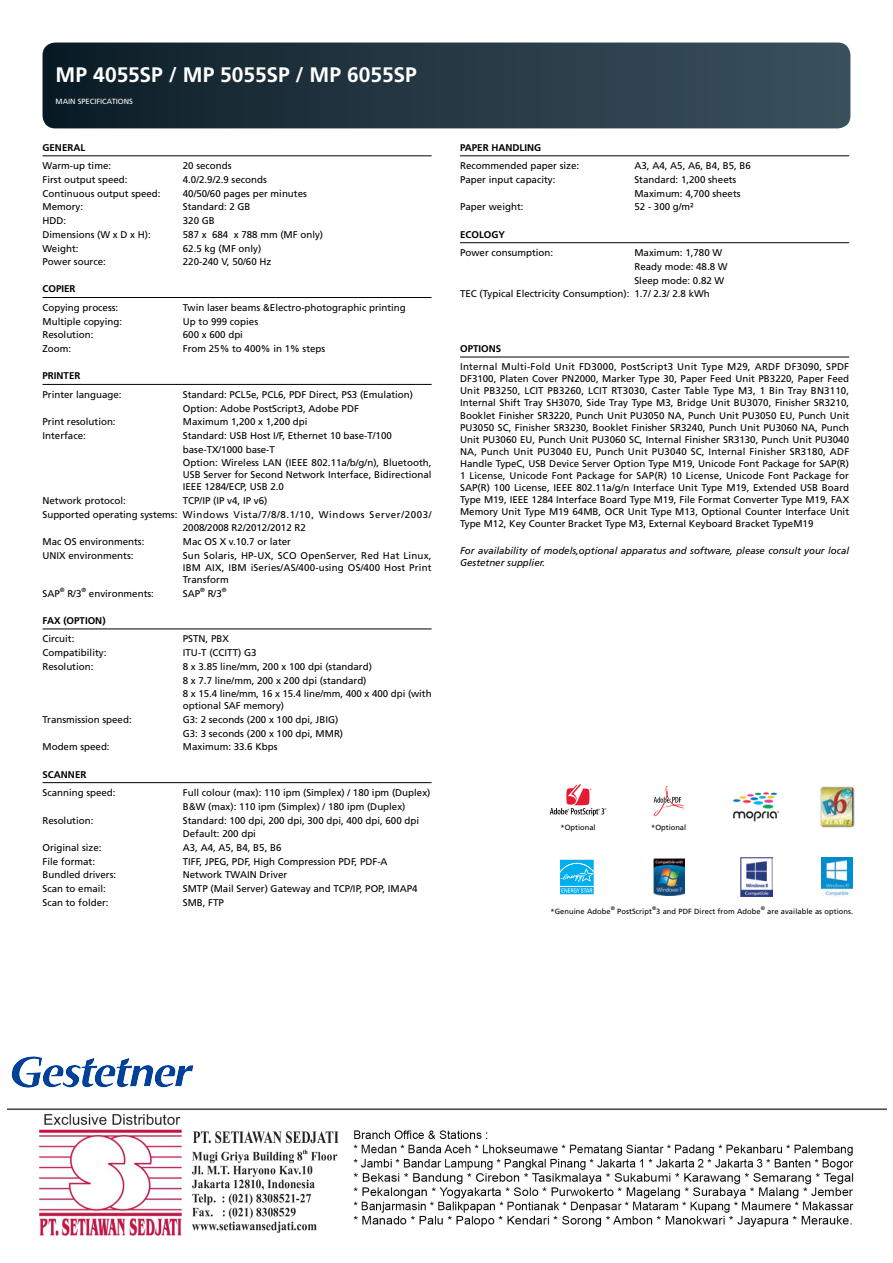
<style>
.page{position:relative;width:893px;height:1263px;background:#fff}
.page>*{position:absolute;margin:0;border:0;box-sizing:border-box;transform-origin:0 0}
.t1{font:700 21px "Frutiger LT Std";color:#fff}
.t2{font:9.75px/12px "Frutiger LT Pro";color:#000}
.t3{font:italic 9.75px/12px "Frutiger LT Std";color:#000}
.t4{font:9.75px "Frutiger LT Pro";letter-spacing:.06em;color:#000}
.t5{font:700 9.75px "Frutiger LT Std";color:#000}
.t6{font:7.5px "Frutiger LT Pro";letter-spacing:.01em;color:#000}
.t7{font:7.5px "Frutiger LT Std";color:#fff}
.t8{font:5.25px "Frutiger LT Pro";color:#000}
</style>
<div class="page">
<svg style="left:43px;top:43px;width:807px;height:85px;background:#243743"></svg>
<hr style="left:43px;top:155px;width:389px;height:1px;background:#000">
<hr style="left:43px;top:297px;width:389px;height:1px;background:#000">
<hr style="left:43px;top:384px;width:389px;height:1px;background:#000">
<hr style="left:43px;top:628px;width:389px;height:1px;background:#000">
<hr style="left:43px;top:782px;width:389px;height:1px;background:#000">
<hr style="left:460px;top:155px;width:389px;height:1px;background:#000">
<hr style="left:460px;top:242px;width:389px;height:1px;background:#000">
<hr style="left:460px;top:357px;width:389px;height:1px;background:#000">
<div style="left:559px;top:859px;width:35px;height:28px;background:#c9edfb"></div>
<svg style="left:559px;top:860px;width:35px;height:35px"></svg>
<img style="left:653px;top:858px;width:32px;height:38px">
<img style="left:741px;top:857px;width:31px;height:39px">
<img style="left:822px;top:858px;width:30px;height:38px">
<img style="left:820px;top:785px;width:35px;height:43px">
<img style="left:733px;top:792px;width:46px;height:30px">
<svg style="left:550px;top:784px;width:56px;height:32px"></svg>
<svg style="left:653px;top:786px;width:31px;height:31px"></svg>
<img style="left:7px;top:1108px;width:879px;height:128px">
<img style="left:11px;top:1056px;width:183px;height:32px">
<h1 class="t1" style="left:56px;top:63px;width:363px">MP 4055SP / MP 5055SP / MP 6055SP</h1>
<p class="t7" style="left:56px;top:97px;width:79px">MAIN SPECIFICATIONS</p>
<p class="t5" style="left:43px;top:142px;width:44px">GENERAL</p>
<p class="t2" style="left:43px;top:160px;width:70px">Warm-up time:</p>
<p class="t2" style="left:183px;top:160px;width:50px">20 seconds</p>
<p class="t2" style="left:43px;top:174px;width:87px">First output speed:</p>
<p class="t2" style="left:183px;top:174px;width:85px">4.0/2.9/2.9 seconds</p>
<p class="t2" style="left:43px;top:187px;width:120px">Continuous output speed:</p>
<p class="t2" style="left:183px;top:187px;width:126px">40/50/60 pages per minutes</p>
<p class="t2" style="left:43px;top:201px;width:42px">Memory:</p>
<p class="t2" style="left:183px;top:201px;width:69px">Standard: 2 GB</p>
<p class="t2" style="left:43px;top:215px;width:25px">HDD:</p>
<p class="t2" style="left:183px;top:215px;width:33px">320 GB</p>
<p class="t2" style="left:43px;top:228px;width:110px">Dimensions (W x D x H):</p>
<p class="t2" style="left:183px;top:228px;width:142px">587 x 684 x 788 mm (MF only)</p>
<p class="t2" style="left:43px;top:242px;width:38px">Weight:</p>
<p class="t2" style="left:183px;top:242px;width:80px">62.5 kg (MF only)</p>
<p class="t2" style="left:43px;top:256px;width:65px">Power source:</p>
<p class="t2" style="left:183px;top:256px;width:90px">220-240 V, 50/60 Hz</p>
<p class="t5" style="left:43px;top:283px;width:35px">COPIER</p>
<p class="t2" style="left:43px;top:302px;width:77px">Copying process:</p>
<p class="t2" style="left:183px;top:302px;width:225px">Twin laser beams &amp;Electro-photographic printing</p>
<p class="t2" style="left:43px;top:315px;width:81px">Multiple copying:</p>
<p class="t2" style="left:183px;top:315px;width:77px">Up to 999 copies</p>
<p class="t2" style="left:43px;top:329px;width:52px">Resolution:</p>
<p class="t2" style="left:183px;top:329px;width:62px">600 x 600 dpi</p>
<p class="t2" style="left:43px;top:343px;width:30px">Zoom:</p>
<p class="t2" style="left:183px;top:343px;width:144px">From 25% to 400% in 1% steps</p>
<p class="t5" style="left:43px;top:370px;width:39px">PRINTER</p>
<p class="t2" style="left:43px;top:388px;width:81px">Printer language:</p>
<p class="t2" style="left:183px;top:388px;width:232px;line-height:13.6px">Standard: PCL5e, PCL6, PDF Direct, PS3 (Emulation)<br>Option: Adobe PostScript3, Adobe PDF</p>
<p class="t2" style="left:43px;top:416px;width:75px">Print resolution:</p>
<p class="t2" style="left:183px;top:416px;width:126px">Maximum 1,200 x 1,200 dpi</p>
<p class="t2" style="left:43px;top:430px;width:45px">Interface:</p>
<p class="t2" style="left:183px;top:429px;width:250px;line-height:13.6px">Standard: USB Host I/F, Ethernet 10 base-T/100 base-TX/1000 base-T<br>Option: Wireless LAN (IEEE 802.11a/b/g/n), Bluetooth,</p>
<p class="t2" style="left:183px;top:469px;width:250px">USB Server for Second Network Interface, Bidirectional<br>IEEE 1284/ECP, USB 2.0</p>
<p class="t2" style="left:43px;top:495px;width:85px">Network protocol:</p>
<p class="t2" style="left:183px;top:495px;width:86px">TCP/IP (IP v4, IP v6)</p>
<p class="t4" style="left:43px;top:509px;width:390px">Supported operating systems: Windows Vista/7/8/8.1/10, Windows Server/2003/</p>
<p class="t2" style="left:183px;top:522px;width:125px">2008/2008 R2/2012/2012 R2</p>
<p class="t2" style="left:43px;top:536px;width:103px">Mac OS environments:</p>
<p class="t2" style="left:183px;top:536px;width:110px">Mac OS X v.10.7 or later</p>
<p class="t2" style="left:43px;top:549px;width:93px">UNIX environments:</p>
<p class="t2" style="left:183px;top:549px;width:250px;text-align:justify">Sun Solaris, HP-UX, SCO OpenServer, Red Hat Linux, IBM AIX, IBM iSeries/AS/400-using OS/400 Host Print Transform</p>
<p class="t2" style="left:43px;top:587px;width:113px">SAP<sup>®</sup> R/3<sup>®</sup> environments:</p>
<p class="t2" style="left:183px;top:587px;width:45px">SAP<sup>®</sup> R/3<sup>®</sup></p>
<p class="t5" style="left:43px;top:615px;width:65px">FAX (OPTION)</p>
<p class="t2" style="left:43px;top:633px;width:33px">Circuit:</p>
<p class="t2" style="left:183px;top:633px;width:48px">PSTN, PBX</p>
<p class="t2" style="left:43px;top:647px;width:65px">Compatibility:</p>
<p class="t2" style="left:183px;top:647px;width:75px">ITU-T (CCITT) G3</p>
<p class="t2" style="left:43px;top:660px;width:52px">Resolution:</p>
<p class="t2" style="left:183px;top:660px;width:250px;line-height:13.6px">8 x 3.85 line/mm, 200 x 100 dpi (standard)<br>8 x 7.7 line/mm, 200 x 200 dpi (standard)<br>8 x 15.4 line/mm, 16 x 15.4 line/mm, 400 x 400 dpi (with</p>
<p class="t2" style="left:183px;top:700px;width:103px">optional SAF memory)</p>
<p class="t2" style="left:43px;top:713px;width:91px">Transmission speed:</p>
<p class="t2" style="left:183px;top:713px;width:162px;line-height:13.6px">G3: 2 seconds (200 x 100 dpi, JBIG)<br>G3: 3 seconds (200 x 100 dpi, MMR)</p>
<p class="t2" style="left:43px;top:741px;width:69px">Modem speed:</p>
<p class="t2" style="left:183px;top:741px;width:96px">Maximum: 33.6 Kbps</p>
<p class="t5" style="left:43px;top:768px;width:45px">SCANNER</p>
<p class="t2" style="left:43px;top:787px;width:75px">Scanning speed:</p>
<p class="t2" style="left:183px;top:786px;width:249px;line-height:13.6px">Full colour (max): 110 ipm (Simplex) / 180 ipm (Duplex)<br>B&amp;W (max): 110 ipm (Simplex) / 180 ipm (Duplex)</p>
<p class="t2" style="left:43px;top:814px;width:52px">Resolution:</p>
<p class="t2" style="left:183px;top:813px;width:238px;line-height:13.6px">Standard: 100 dpi, 200 dpi, 300 dpi, 400 dpi, 600 dpi<br>Default: 200 dpi</p>
<p class="t2" style="left:43px;top:841px;width:61px">Original size:</p>
<p class="t2" style="left:183px;top:841px;width:100px">A3, A4, A5, B4, B5, B6</p>
<p class="t2" style="left:43px;top:855px;width:54px">File format:</p>
<p class="t2" style="left:183px;top:855px;width:206px">TIFF, JPEG, PDF, High Compression PDF, PDF-A</p>
<p class="t2" style="left:43px;top:869px;width:75px">Bundled drivers:</p>
<p class="t2" style="left:183px;top:869px;width:106px">Network TWAIN Driver</p>
<p class="t2" style="left:43px;top:883px;width:65px">Scan to email:</p>
<p class="t2" style="left:183px;top:883px;width:236px">SMTP (Mail Server) Gateway and TCP/IP, POP, IMAP4</p>
<p class="t2" style="left:43px;top:896px;width:68px">Scan to folder:</p>
<p class="t2" style="left:183px;top:896px;width:43px">SMB, FTP</p>
<p class="t5" style="left:460px;top:142px;width:83px">PAPER HANDLING</p>
<p class="t2" style="left:460px;top:160px;width:121px">Recommended paper size:</p>
<p class="t2" style="left:634px;top:160px;width:118px">A3, A4, A5, A6, B4, B5, B6</p>
<p class="t2" style="left:460px;top:174px;width:97px">Paper input capacity:</p>
<p class="t2" style="left:634px;top:173px;width:108px;line-height:13.6px">Standard: 1,200 sheets<br>Maximum: 4,700 sheets</p>
<p class="t2" style="left:460px;top:201px;width:65px">Paper weight:</p>
<p class="t2" style="left:634px;top:201px;width:61px">52 - 300 g/m²</p>
<p class="t5" style="left:460px;top:228px;width:46px">ECOLOGY</p>
<p class="t2" style="left:460px;top:247px;width:95px">Power consumption:</p>
<p class="t2" style="left:634px;top:247px;width:89px">Maximum: 1,780 W</p>
<p class="t2" style="left:634px;top:261px;width:95px">Ready mode: 48.8 W</p>
<p class="t2" style="left:634px;top:274px;width:91px">Sleep mode: 0.82 W</p>
<p class="t2" style="left:460px;top:288px;width:251px">TEC (Typical Electricity Consumption): 1.7/ 2.3/ 2.8 kWh</p>
<p class="t5" style="left:460px;top:343px;width:43px">OPTIONS</p>
<p class="t2" style="left:460px;top:361px;width:391px;text-align:justify">Internal Multi-Fold Unit FD3000, PostScript3 Unit Type M29, ARDF DF3090, SPDF DF3100, Platen Cover PN2000, Marker Type 30, Paper Feed Unit PB3220, Paper Feed Unit PB3250, LCIT PB3260, LCIT RT3030, Caster Table Type M3, 1 Bin Tray BN3110, Internal Shift Tray SH3070, Side Tray Type M3, Bridge Unit BU3070, Finisher SR3210, Booklet Finisher SR3220, Punch Unit PU3050 NA, Punch Unit PU3050 EU, Punch Unit PU3050 SC, Finisher SR3230, Booklet Finisher SR3240, Punch Unit PU3060 NA, Punch Unit PU3060 EU, Punch Unit PU3060 SC, Internal Finisher SR3130, Punch Unit PU3040<br>NA, Punch Unit PU3040 EU, Punch Unit PU3040 SC, Internal Finisher SR3180, ADF Handle TypeC, USB Device Server Option Type M19, Unicode Font Package for SAP(R)<br>1 License, Unicode Font Package for SAP(R) 10 License, Unicode Font Package for SAP(R) 100 License, IEEE 802.11a/g/n Interface Unit Type M19, Extended USB Board Type M19, IEEE 1284 Interface Board Type M19, File Format Converter Type M19, FAX Memory Unit Type M19 64MB, OCR Unit Type M13, Optional Counter Interface Unit Type M12, Key Counter Bracket Type M3, External Keyboard Bracket TypeM19</p>
<p class="t3" style="left:460px;top:544px;width:391px">For availability of models,optional apparatus and software, please consult your local<br>Gestetner supplier.</p>
<p class="t6" style="left:561px;top:823px;width:37px">*Optional</p>
<p class="t6" style="left:651px;top:823px;width:37px">*Optional</p>
<p class="t6" style="left:550px;top:907px;width:62px">*Genuine Adobe</p>
<p class="t8" style="left:611px;top:905px;width:6px">®</p>
<p class="t8" style="left:652px;top:905px;width:6px">®</p>
<p class="t6" style="left:656px;top:907px;width:106px">3 and PDF Direct from Adobe</p>
<p class="t8" style="left:761px;top:905px;width:6px">®</p>
<p class="t6" style="left:767px;top:907px;width:88px">are available as options.</p>
<p class="t6" style="left:617px;top:907px;width:36px">PostScript</p>
</div>
